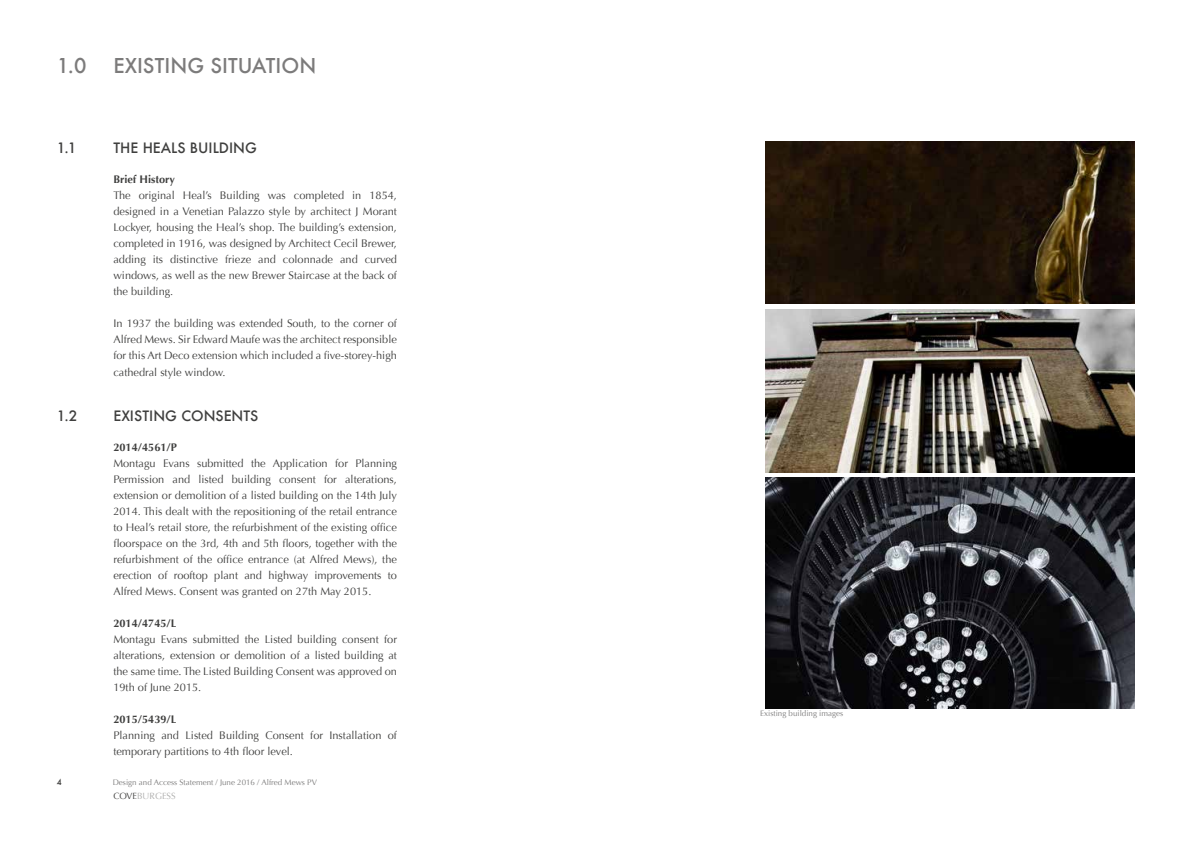
<style>
.page{position:relative;width:1191px;height:842px;background:#fff}
.page>*{position:absolute;margin:0;border:0;box-sizing:border-box;transform-origin:0 0}
.t1{font:500 20px "Futura";color:#7c7b7b}
.t2{font:500 14px "Futura";color:#3f3f3e}
.t3{font:11px/16px "Optima";color:#3f3f3e;text-align:justify}
.t4{font:700 11px "Optima";color:#3f3f3e}
.t5{font:9px "Optima";color:#aeaead}
.t6{font:8px "Optima";color:#7c7b7b}
.t7{font:500 8px "Futura";color:#3f3f3e}
.s1{color:#3f3f3e}
</style>
<div class="page">
<img style="left:765px;top:309px;width:369px;height:163px">
<img style="left:765px;top:141px;width:369px;height:163px">
<img style="left:765px;top:478px;width:369px;height:231px">
<h1 class="t1" style="left:57px;top:52px;width:31px">1.0</h1>
<h1 class="t1" style="left:113px;top:52px;width:204px">EXISTING SITUATION</h1>
<p class="t2" style="left:57px;top:139px;width:21px">1.1</p>
<p class="t2" style="left:57px;top:406px;width:22px">1.2</p>
<p class="t7" style="left:57px;top:777px;width:6px">4</p>
<p class="t2" style="left:113px;top:139px;width:145px">THE HEALS BUILDING</p>
<p class="t4" style="left:113px;top:173px;width:63px">Brief History</p>
<p class="t3" style="left:113px;top:188px;width:285px">The original Heal’s Building was completed in 1854, designed in a Venetian Palazzo style by architect J Morant Lockyer, housing the Heal’s shop. The building’s extension, completed in 1916, was designed by Architect Cecil Brewer, adding its distinctive frieze and colonnade and curved windows, as well as the new Brewer Staircase at the back of the building.</p>
<p class="t3" style="left:113px;top:316px;width:285px">In 1937 the building was extended South, to the corner of Alfred Mews. Sir Edward Maufe was the architect responsible for this Art Deco extension which included a five-storey-high cathedral style window.</p>
<p class="t2" style="left:113px;top:406px;width:146px">EXISTING CONSENTS</p>
<p class="t4" style="left:113px;top:440px;width:65px">2014/4561/P</p>
<p class="t3" style="left:113px;top:455px;width:285px">Montagu Evans submitted the Application for Planning Permission and listed building consent for alterations, extension or demolition of a listed building on the 14th July 2014. This dealt with the repositioning of the retail entrance to Heal’s retail store, the refurbishment of the existing office floorspace on the 3rd, 4th and 5th floors, together with the refurbishment of the office entrance (at Alfred Mews), the erection of rooftop plant and highway improvements to Alfred Mews. Consent was granted on 27th May 2015.</p>
<p class="t4" style="left:113px;top:616px;width:64px">2014/4745/L</p>
<p class="t3" style="left:113px;top:631px;width:285px">Montagu Evans submitted the Listed building consent for alterations, extension or demolition of a listed building at the same time. The Listed Building Consent was approved on 19th of June 2015.</p>
<p class="t4" style="left:113px;top:713px;width:64px">2015/5439/L</p>
<p class="t3" style="left:113px;top:727px;width:285px">Planning and Listed Building Consent for Installation of temporary partitions to 4th floor level.</p>
<p class="t6" style="left:113px;top:778px;width:206px">Design and Access Statement / June 2016 / Alfred Mews PV</p>
<p class="t5" style="left:113px;top:791px;width:64px"><span class="s1">COVE</span>BURGESS</p>
<p class="t6" style="left:760px;top:709px;width:85px">Existing building images</p>
</div>
